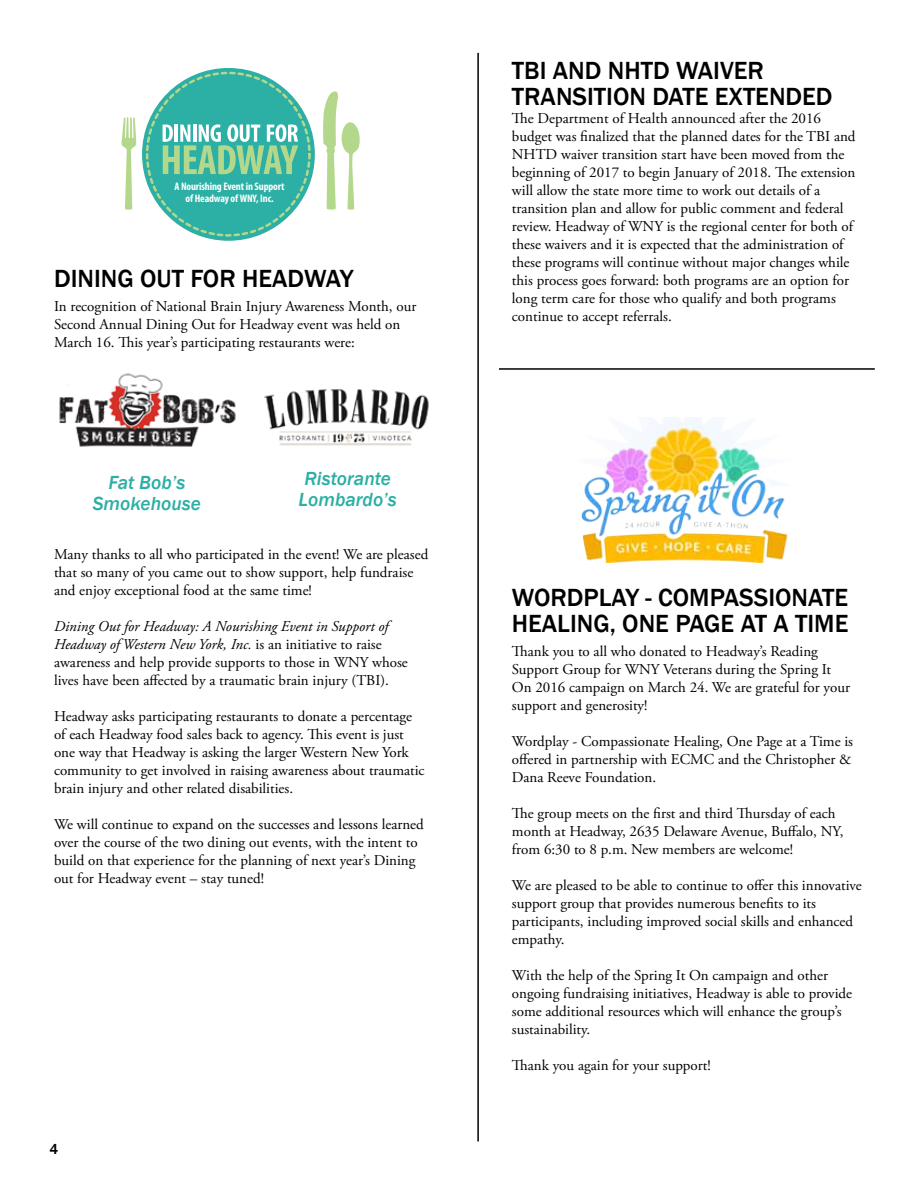
<style>
.page{position:relative;width:918px;height:1188px;background:#fff}
.page>*{position:absolute;margin:0;border:0;box-sizing:border-box;transform-origin:0 0}
.t1{font:500 25.5px/25.5px "Franklin Gothic";color:#000}
.t2{font:italic 500 19.5px/21px "Franklin Gothic";color:#2cafa4;text-align:center}
.t3{font:15px/18px "Adobe Garamond Pro";color:#000}
.t4{font:500 15px "Franklin Gothic";color:#000}
.t5{font:700 condensed 10.95px/11.7px "Myriad Pro";letter-spacing:-.01em;color:#fff;text-align:center}
.s1{font-style:italic}
</style>
<div class="page">
<div style="left:142px;top:68px;width:173px;height:173px;background:#2cafa4;border-radius:50%"></div>
<svg style="left:122px;top:117px;width:14px;height:93px"></svg>
<svg style="left:323px;top:91px;width:37px;height:119px"></svg>
<div style="left:146px;top:72px;width:165px;height:165px;border:3px dashed #b4d88b;border-radius:50%"></div>
<svg style="left:163px;top:124px;width:135px;height:50px"></svg>
<img style="left:264px;top:389px;width:165px;height:57px">
<img style="left:59px;top:373px;width:177px;height:74px">
<img style="left:581px;top:418px;width:207px;height:145px">
<hr style="left:477px;top:53px;width:2px;height:1089px;background:#000">
<hr style="left:499px;top:368px;width:376px;height:2px;background:#000">
<p class="t5" style="left:175px;top:180px;width:112px">A Nourishing Event in Support of Headway of WNY, Inc.</p>
<h1 class="t1" style="left:54px;top:266px;width:236px">DINING OUT FOR HEADWAY</h1>
<p class="t3" style="left:54px;top:297px;width:364px">In recognition of National Brain Injury Awareness Month, our<br>Second Annual Dining Out for Headway event was held on<br>March 16. This year’s participating restaurants were:</p>
<h2 class="t2" style="left:93px;top:472px;width:110px">Fat Bob’s<br>Smokehouse</h2>
<h2 class="t2" style="left:299px;top:469px;width:100px">Ristorante<br>Lombardo’s</h2>
<p class="t3" style="left:54px;top:546px;width:376px">Many thanks to all who participated in the event! We are pleased that so many of you came out to show support, help fundraise and enjoy exceptional food at the same time!</p>
<p class="t3" style="left:54px;top:618px;width:355px"><span class="s1">Dining Out for Headway: A Nourishing Event in Support of Headway of Western New York, Inc.</span> is an initiative to raise awareness and help provide supports to those in WNY whose lives have been affected by a traumatic brain injury (TBI).</p>
<p class="t3" style="left:54px;top:708px;width:372px">Headway asks participating restaurants to donate a percentage of each Headway food sales back to agency. This event is just one way that Headway is asking the larger Western New York community to get involved in raising awareness about traumatic brain injury and other related disabilities.</p>
<p class="t3" style="left:54px;top:816px;width:371px">We will continue to expand on the successes and lessons learned over the course of the two dining out events, with the intent to build on that experience for the planning of next year’s Dining out for Headway event – stay tuned!</p>
<p class="t4" style="left:50px;top:1139px;width:10px">4</p>
<h1 class="t1" style="left:512px;top:58px;width:319px">TBI AND NHTD WAIVER<br>TRANSITION DATE EXTENDED</h1>
<p class="t3" style="left:512px;top:110px;width:345px">The Department of Health announced after the 2016 budget was finalized that the planned dates for the TBI and NHTD waiver transition start have been moved from the beginning of 2017 to begin January of 2018. The extension will allow the state more time to work out details of a transition plan and allow for public comment and federal review. Headway of WNY is the regional center for both of these waivers and it is expected that the administration of these programs will continue without major changes while this process goes forward: both programs are an option for long term care for those who qualify and both programs continue to accept referrals.</p>
<h1 class="t1" style="left:512px;top:585px;width:338px">WORDPLAY - COMPASSIONATE<br>HEALING, ONE PAGE AT A TIME</h1>
<p class="t3" style="left:512px;top:643px;width:340px">Thank you to all who donated to Headway’s Reading Support Group for WNY Veterans during the Spring It On 2016 campaign on March 24. We are grateful for your support and generosity!</p>
<p class="t3" style="left:512px;top:733px;width:343px;text-align:justify">Wordplay - Compassionate Healing, One Page at a Time is offered in partnership with ECMC and the Christopher &amp; Dana Reeve Foundation.</p>
<p class="t3" style="left:512px;top:805px;width:333px">The group meets on the first and third Thursday of each month at Headway, 2635 Delaware Avenue, Buffalo, NY, from 6:30 to 8 p.m. New members are welcome!</p>
<p class="t3" style="left:512px;top:877px;width:351px">We are pleased to be able to continue to offer this innovative support group that provides numerous benefits to its participants, including improved social skills and enhanced empathy.</p>
<p class="t3" style="left:512px;top:967px;width:342px">With the help of the Spring It On campaign and other ongoing fundraising initiatives, Headway is able to provide some additional resources which will enhance the group’s sustainability.</p>
<p class="t3" style="left:512px;top:1057px;width:200px">Thank you again for your support!</p>
</div>
